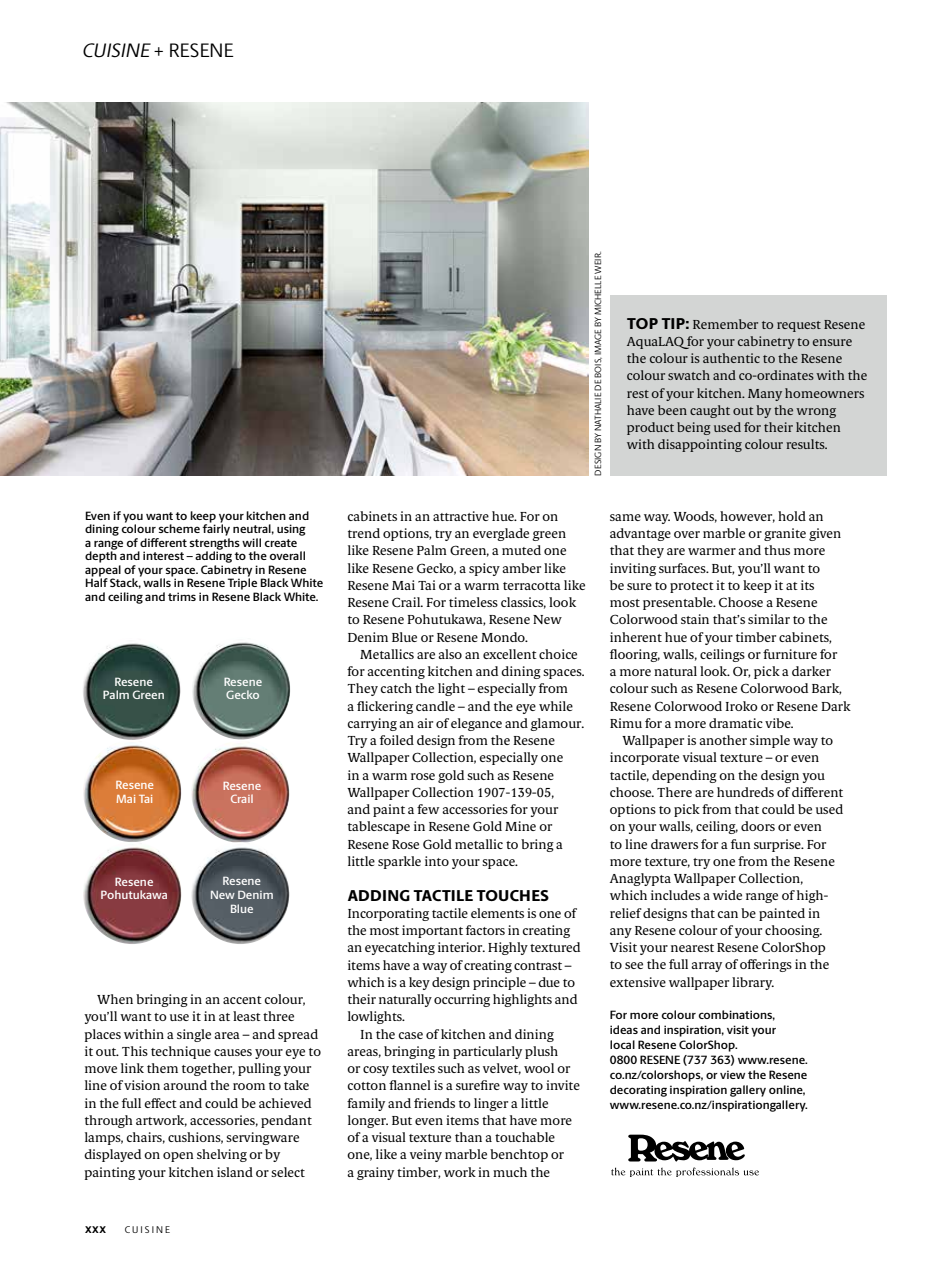
<style>
.page{position:relative;width:936px;height:1276px;background:#fff}
.page>*{position:absolute;margin:0;border:0;box-sizing:border-box;transform-origin:0 0}
.t1{font:italic 19.5px "Berlingske Sans";color:#000}
.t2{font:800 15.75px "Berlingske Sans";letter-spacing:.02em;color:#000}
.t3{font:13.2px/17.2px "Berlingske Serif Tx";letter-spacing:.005em;color:#000}
.t4{font:12px/15px "Berlingske Sans D Bd";color:#000}
.t5{font:12px/13.5px "Berlingske Sans D Bd";color:#fff;text-align:center}
.t6{font:9.75px "Berlingske Sans";letter-spacing:.21em;color:#000}
.t7{font:800 9.75px "Berlingske Sans";color:#000}
.t8{font:9px "Berlingske Sans";letter-spacing:.01em;color:#000}
.s1{font-style:normal}
.s2{font-family:"Berlingske Sans";font-weight:800;font-size:15.75px}
</style>
<div class="page">
<img style="left:83px;top:643px;width:98px;height:301px">
<div style="left:609px;top:295px;width:277px;height:181px;background:#d3d5d4"></div>
<img style="left:192px;top:642px;width:98px;height:97px">
<img style="left:191px;top:746px;width:99px;height:198px">
<img style="left:0;top:102px;width:588px;height:374px">
<svg style="left:628px;top:1134px;width:116px;height:27px"></svg>
<svg style="left:611px;top:1167px;width:148px;height:10px"></svg>
<h1 class="t1" style="left:82px;top:37px;width:153px">CUISINE <span class="s1">+ R ES E N E</span></h1>
<p class="t4" style="left:85px;top:508px;width:240px;line-height:13.5px">Even if you want to keep your kitchen and dining colour scheme fairly neutral, using<br>a range of different strengths will create depth and interest – adding to the overall appeal of your space. Cabinetry in Resene Half Stack, walls in Resene Triple Black White and ceiling and trims in Resene Black White.</p>
<p class="t5" style="left:103px;top:674px;width:64px">Resene<br>Palm Green</p>
<p class="t5" style="left:224px;top:674px;width:40px;text-align:left">Resene<br>Gecko</p>
<p class="t5" style="left:115px;top:778px;width:40px;text-align:left">Resene<br>Mai Tai</p>
<p class="t5" style="left:223px;top:778px;width:40px">Resene<br>Crail</p>
<p class="t5" style="left:100px;top:874px;width:69px">Resene<br>Pohutukawa</p>
<p class="t5" style="left:210px;top:874px;width:65px">Resene<br>New Denim<br>Blue</p>
<p class="t3" style="left:84px;top:991px;width:238px;text-indent:13px">When bringing in an accent colour, you’ll want to use it in at least three places within a single area – and spread it out. This technique causes your eye to move link them together, pulling your line of vision around the room to take in the full effect and could be achieved through artwork, accessories, pendant lamps, chairs, cushions, servingware displayed on open shelving or by painting your kitchen island or select</p>
<p class="t7" style="left:85px;top:1222px;width:22px">XXX</p>
<p class="t6" style="left:125px;top:1223px;width:47px">CUISINE</p>
<p class="t8" style="left:592px;top:475px;width:225px;rotate:-90deg">DESIGN BY NATHALIE DE BOIS, IMAGE BY MICHELLE WEIR.</p>
<p class="t3" style="left:626px;top:315px;width:242px"><span class="s2">TOP TIP:</span> Remember to request Resene AquaLAQ for your cabinetry to ensure the colour is authentic to the Resene colour swatch and co-ordinates with the rest of your kitchen. Many homeowners have been caught out by the wrong product being used for their kitchen with disappointing colour results.</p>
<p class="t3" style="left:347px;top:508px;width:240px">cabinets in an attractive hue. For on trend options, try an everglade green like Resene Palm Green, a muted one like Resene Gecko, a spicy amber like Resene Mai Tai or a warm terracotta like Resene Crail. For timeless classics, look to Resene Pohutukawa, Resene New Denim Blue or Resene Mondo.</p>
<p class="t3" style="left:347px;top:646px;width:239px;text-indent:13px">Metallics are also an excellent choice for accenting kitchen and dining spaces.<br>They catch the light – especially from<br>a flickering candle – and the eye while carrying an air of elegance and glamour.<br>Try a foiled design from the Resene Wallpaper Collection, especially one<br>in a warm rose gold such as Resene Wallpaper Collection 1907-139-05,<br>and paint a few accessories for your tablescape in Resene Gold Mine or Resene Rose Gold metallic to bring a little sparkle into your space.</p>
<p class="t2" style="left:347px;top:883px;width:203px">ADDING TACTILE TOUCHES</p>
<p class="t3" style="left:347px;top:904px;width:230px">Incorporating tactile elements is one of</p>
<p class="t3" style="left:347px;top:922px;width:224px">the most important factors in creating</p>
<p class="t3" style="left:347px;top:939px;width:235px">an eyecatching interior. Highly textured</p>
<p class="t3" style="left:347px;top:956px;width:225px">items have a way of creating contrast –</p>
<p class="t3" style="left:347px;top:973px;width:229px">which is a key design principle – due to</p>
<p class="t3" style="left:347px;top:991px;width:232px">their naturally occurring highlights and</p>
<p class="t3" style="left:347px;top:1008px;width:59px">lowlights.</p>
<p class="t3" style="left:360px;top:1025px;width:195px">In the case of kitchen and dining</p>
<p class="t3" style="left:347px;top:1042px;width:212px">areas, bringing in particularly plush</p>
<p class="t3" style="left:347px;top:1060px;width:224px">or cosy textiles such as velvet, wool or</p>
<p class="t3" style="left:347px;top:1077px;width:234px">cotton flannel is a surefire way to invite</p>
<p class="t3" style="left:347px;top:1094px;width:203px">family and friends to linger a little</p>
<p class="t3" style="left:347px;top:1111px;width:226px">longer. But even items that have more</p>
<p class="t3" style="left:347px;top:1129px;width:209px">of a visual texture than a touchable</p>
<p class="t3" style="left:347px;top:1146px;width:218px">one, like a veiny marble benchtop or</p>
<p class="t3" style="left:347px;top:1163px;width:204px">a grainy timber, work in much the</p>
<p class="t3" style="left:609px;top:508px;width:242px">same way. Woods, however, hold an advantage over marble or granite given that they are warmer and thus more inviting surfaces. But, you’ll want to<br>be sure to protect it to keep it at its<br>most presentable. Choose a Resene Colorwood stain that’s similar to the inherent hue of your timber cabinets, flooring, walls, ceilings or furniture for<br>a more natural look. Or, pick a darker colour such as Resene Colorwood Bark, Resene Colorwood Iroko or Resene Dark Rimu for a more dramatic vibe.</p>
<p class="t3" style="left:609px;top:732px;width:235px;text-indent:13px">Wallpaper is another simple way to incorporate visual texture – or even tactile, depending on the design you choose. There are hundreds of different options to pick from that could be used on your walls, ceiling, doors or even<br>to line drawers for a fun surprise. For more texture, try one from the Resene Anaglypta Wallpaper Collection, which includes a wide range of high&shy;relief designs that can be painted in any Resene colour of your choosing.<br>Visit your nearest Resene ColorShop<br>to see the full array of offerings in the extensive wallpaper library.</p>
<p class="t4" style="left:609px;top:1006px;width:199px">For more colour combinations,<br>ideas and inspiration, visit your<br>local Resene ColorShop.<br>0800 RESENE (737 363) www.resene. co.nz/colorshops, or view the Resene decorating inspiration gallery online, www.resene.co.nz/inspirationgallery.</p>
</div>
